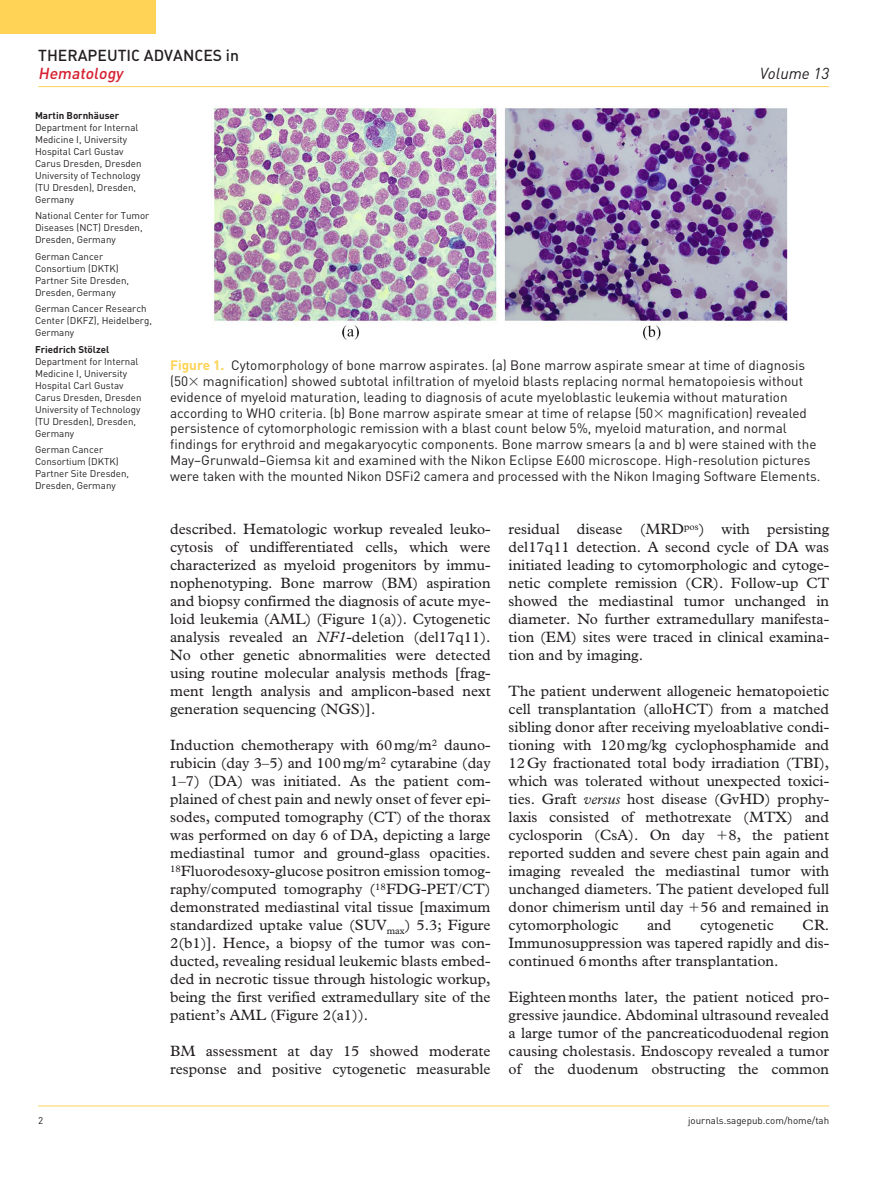
<style>
.page{position:relative;width:893px;height:1191px;background:#fff}
.page>*{position:absolute;margin:0;border:0;box-sizing:border-box;transform-origin:0 0}
.t1{font:15.75px "DIN Medium Alternate";color:#231f20}
.t2{font:italic 15.75px "DIN Medium Alternate";color:#d61f2f}
.t3{font:italic 15.75px "DIN";color:#231f20}
.t4{font:15px/18px "Plantin Std";color:#231f20;text-align:justify}
.t5{font:13.5px/15.8px "DIN";color:#231f20}
.t6{font:9.75px/12px "DIN";color:#231f20}
.t7{font:700 9.75px "DIN";color:#231f20}
.s1{font-weight:700;color:#fed356}
.s2{font-style:italic}
</style>
<div class="page">
<hr style="left:38px;top:86px;width:791px;height:1px;background:#fed356">
<hr style="left:38px;top:1105px;width:791px;height:1px;background:#fed356">
<div style="left:0;top:0;width:155px;height:34px;background:#fed356"></div>
<img style="left:213px;top:107px;width:575px;height:234px">
<p class="t1" style="left:38px;top:45px;width:202px">THERAPEUTIC ADVANCES IN</p>
<p class="t2" style="left:38px;top:63px;width:86px">Hematology</p>
<p class="t3" style="left:760px;top:63px;width:71px">Volume 13</p>
<p class="t7" style="left:35px;top:109px;width:86px">Martin Bornhäuser</p>
<p class="t6" style="left:35px;top:121px;width:108px">Department for Internal<br>Medicine I, University<br>Hospital Carl Gustav<br>Carus Dresden, Dresden<br>University of Technology (TU Dresden), Dresden,<br>Germany</p>
<p class="t6" style="left:35px;top:209px;width:116px">National Center for Tumor<br>Diseases (NCT) Dresden,<br>Dresden, Germany</p>
<p class="t6" style="left:35px;top:250px;width:96px">German Cancer<br>Consortium (DKTK)<br>Partner Site Dresden,<br>Dresden, Germany</p>
<p class="t6" style="left:35px;top:302px;width:118px">German Cancer Research<br>Center (DKFZ), Heidelberg,<br>Germany</p>
<p class="t7" style="left:35px;top:343px;width:76px">Friedrich Stölzel</p>
<p class="t6" style="left:35px;top:355px;width:108px">Department for Internal<br>Medicine I, University<br>Hospital Carl Gustav<br>Carus Dresden, Dresden<br>University of Technology (TU Dresden), Dresden,<br>Germany</p>
<p class="t6" style="left:35px;top:443px;width:96px">German Cancer<br>Consortium (DKTK)<br>Partner Site Dresden,<br>Dresden, Germany</p>
<p class="t5" style="left:170px;top:357px;width:652px"><span class="s1">Figure 1.</span> Cytomorphology of bone marrow aspirates. (a) Bone marrow aspirate smear at time of diagnosis (50 magnification) showed subtotal infiltration of myeloid blasts replacing normal hematopoiesis without evidence of myeloid maturation, leading to diagnosis of acute myeloblastic leukemia without maturation according to WHO criteria. (b) Bone marrow aspirate smear at time of relapse (50 magnification) revealed persistence of cytomorphologic remission with a blast count below 5%, myeloid maturation, and normal findings for erythroid and megakaryocytic components. Bone marrow smears (a and b) were stained with the May–Grunwald–Giemsa kit and examined with the Nikon Eclipse E600 microscope. High-resolution pictures were taken with the mounted Nikon DSFi2 camera and processed with the Nikon Imaging Software Elements.</p>
<p class="t4" style="left:170px;top:520px;width:322px">described. Hematologic workup revealed leuko&shy;cytosis of undifferentiated cells, which were characterized as myeloid progenitors by immu&shy;nophenotyping. Bone marrow (BM) aspiration and biopsy confirmed the diagnosis of acute mye&shy;loid leukemia (AML) (Figure 1(a)). Cytogenetic analysis revealed an <span class="s2">NF1</span>-deletion (del17q11).<br>No other genetic abnormalities were detected using routine molecular analysis methods [frag&shy;ment length analysis and amplicon-based next generation sequencing (NGS)].</p>
<p class="t4" style="left:170px;top:736px;width:322px">Induction chemotherapy with 60mg/m<sup>2</sup> dauno&shy;rubicin (day 3–5) and 100mg/m<sup>2</sup> cytarabine (day 1–7) (DA) was initiated. As the patient com&shy;plained of chest pain and newly onset of fever epi&shy;sodes, computed tomography (CT) of the thorax was performed on day 6 of DA, depicting a large mediastinal tumor and ground-glass opacities.<br><sup>18</sup>Fluorodesoxy-glucose positron emission tomog&shy;raphy/computed tomography (<sup>18</sup>FDG-PET/CT) demonstrated mediastinal vital tissue [maximum standardized uptake value (SUV<sub>max</sub>) 5.3; Figure 2(b1)]. Hence, a biopsy of the tumor was con&shy;ducted, revealing residual leukemic blasts embed&shy;ded in necrotic tissue through histologic workup, being the first verified extramedullary site of the patient’s AML (Figure 2(a1)).</p>
<p class="t4" style="left:170px;top:1042px;width:322px">BM assessment at day 15 showed moderate response and positive cytogenetic measurable</p>
<p class="t4" style="left:509px;top:520px;width:322px">residual disease (MRD<sup>pos</sup>) with persisting del17q11 detection. A second cycle of DA was initiated leading to cytomorphologic and cytoge&shy;netic complete remission (CR). Follow-up CT showed the mediastinal tumor unchanged in diameter. No further extramedullary manifesta&shy;tion (EM) sites were traced in clinical examina&shy;tion and by imaging.</p>
<p class="t4" style="left:509px;top:682px;width:322px">The patient underwent allogeneic hematopoietic cell transplantation (alloHCT) from a matched sibling donor after receiving myeloablative condi&shy;tioning with 120mg/kg cyclophosphamide and 12Gy fractionated total body irradiation (TBI), which was tolerated without unexpected toxici&shy;ties. Graft <span class="s2">versus</span> host disease (GvHD) prophy&shy;laxis consisted of methotrexate (MTX) and cyclosporin (CsA). On day</p>
<p class="t4" style="left:509px;top:826px;width:322px;text-indent:220px">8, the patient reported sudden and severe chest pain again and imaging revealed the mediastinal tumor with unchanged diameters. The patient developed full donor chimerism until day 56 and remained in cytomorphologic</p>
<p class="t4" style="left:647px;top:916px;width:26px">and</p>
<p class="t4" style="left:700px;top:916px;width:75px">cytogenetic</p>
<p class="t4" style="left:509px;top:916px;width:322px;text-indent:294px">CR.<br>Immunosuppression was tapered rapidly and dis&shy;continued 6months after transplantation.</p>
<p class="t4" style="left:509px;top:988px;width:322px">Eighteenmonths later, the patient noticed pro&shy;gressive jaundice. Abdominal ultrasound revealed a large tumor of the pancreaticoduodenal region causing cholestasis. Endoscopy revealed a tumor of the duodenum obstructing the common</p>
<p class="t6" style="left:38px;top:1114px;width:7px">2</p>
<p class="t6" style="left:688px;top:1114px;width:143px">journals.sagepub.com/home/tah</p>
</div>
